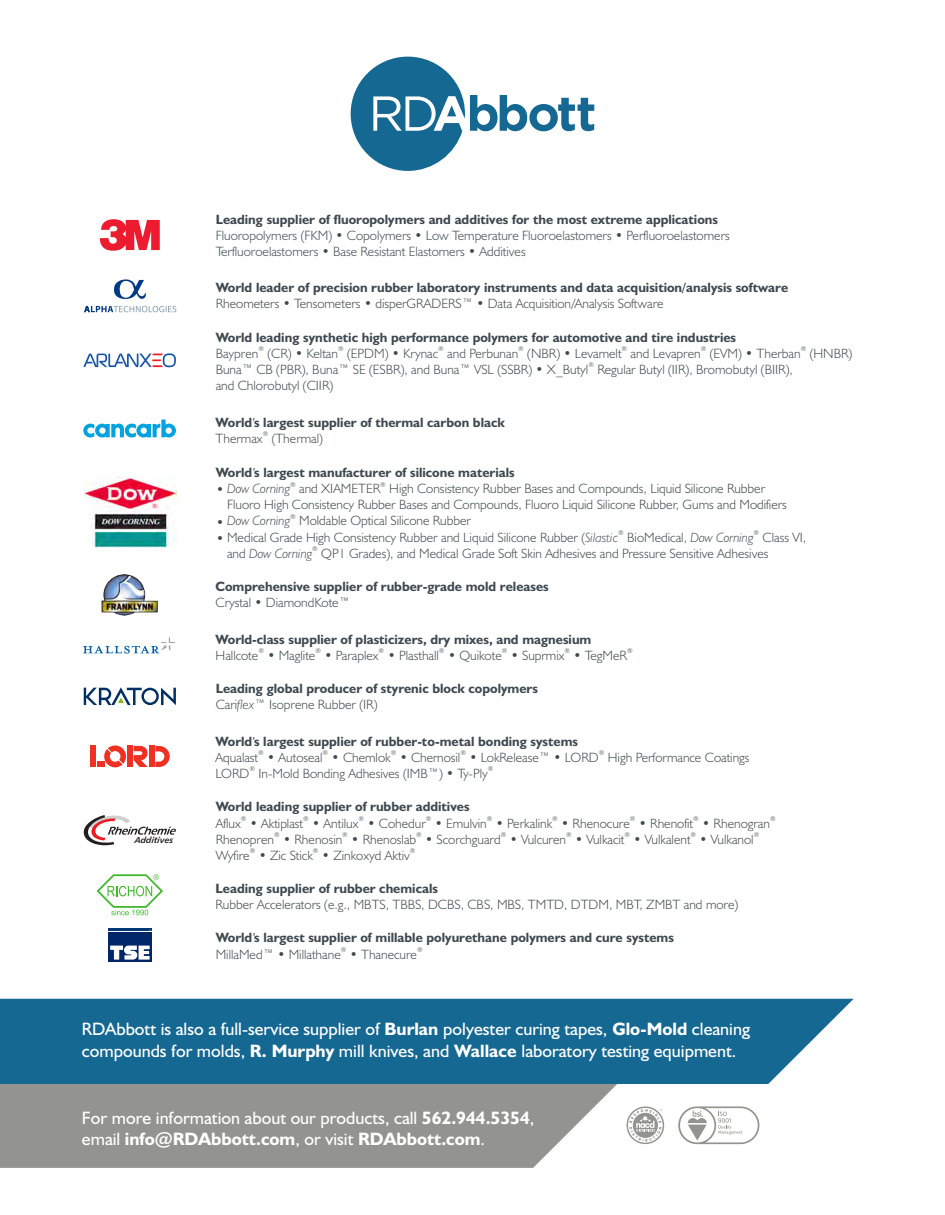
<style>
.page{position:relative;width:945px;height:1215px;background:#fff}
.page>*{position:absolute;margin:0;border:0;box-sizing:border-box;transform-origin:0 0}
.t1{font:18px/21.6px "Humanist 521 BT";color:#fff}
.t2{font:300 13.5px/16px "Humanist 521 BT";color:#3f4950}
.t3{font:700 13.5px/16px "Humanist 521 BT";color:#3f4950}
.t4{font:8.55px "Humanist 777 BT Bold Italic B";color:#231f20}
.t5{font:300 6.75px "Humanist 521 BT";color:#3f4950}
.t6{font:700 1.65px "Arial";color:#fff}
.s1{font-family:"Avant Gar Got Itc TEE Demi Obli";font-weight:400}
.s2{font-style:italic}
.s3{font-weight:300}
.s4{font-weight:300;font-style:italic}
.s5{font-weight:700}
</style>
<div class="page">
<img style="left:84px;top:477px;width:92px;height:71px">
<svg style="left:99px;top:219px;width:61px;height:32px"></svg>
<svg style="left:83px;top:420px;width:93px;height:18px"></svg>
<hr style="left:108px;top:929px;width:43px;height:2px;background:#003876">
<hr style="left:108px;top:932px;width:43px;height:2px;background:#002568">
<hr style="left:108px;top:939px;width:43px;height:4px;background:#002568">
<div style="left:108px;top:944px;width:43px;height:18px;background:linear-gradient(to right,#002568,#002568)"></div>
<hr style="left:108px;top:935px;width:43px;height:4px;background:#002568">
<svg style="left:110px;top:946px;width:40px;height:14px"></svg>
<svg style="left:83px;top:637px;width:93px;height:17px"></svg>
<svg style="left:83px;top:353px;width:93px;height:15px"></svg>
<svg style="left:114px;top:279px;width:32px;height:20px"></svg>
<svg style="left:84px;top:306px;width:92px;height:6px"></svg>
<svg style="left:351px;top:57px;width:243px;height:114px"></svg>
<img style="left:102px;top:574px;width:56px;height:41px">
<svg style="left:84px;top:687px;width:92px;height:18px"></svg>
<svg style="left:83px;top:815px;width:93px;height:31px"></svg>
<svg style="left:97px;top:874px;width:66px;height:41px"></svg>
<svg style="left:104px;top:745px;width:22px;height:22px"></svg>
<div style="left:90px;top:746px;width:6px;height:21px;background:#ee3124"></div>
<div style="left:127px;top:746px;width:6px;height:21px;background:#ee3124"></div>
<div style="left:149px;top:746px;width:5px;height:21px;background:#ee3124"></div>
<svg style="left:134px;top:746px;width:14px;height:21px"></svg>
<div style="left:97px;top:762px;width:8px;height:5px;background:#ee3124"></div>
<svg style="left:155px;top:746px;width:15px;height:21px"></svg>
<svg style="left:0;top:1084px;width:617px;height:84px;background:#9a9b97"></svg>
<div style="left:0;top:999px;width:854px;height:85px;background:#156891"></div>
<svg style="left:678px;top:1106px;width:81px;height:38px"></svg>
<svg style="left:626px;top:1106px;width:39px;height:39px"></svg>
<p class="t3" style="left:216px;top:212px;width:504px">Leading supplier of fluoropolymers and additives for the most extreme applications</p>
<p class="t2" style="left:216px;top:228px;width:516px">Fluoropolymers (FKM) • Copolymers • Low Temperature Fluoroelastomers • Perfluoroelastomers<br>Terfluoroelastomers • Base Resistant Elastomers • Additives</p>
<p class="t3" style="left:216px;top:280px;width:574px">World leader of precision rubber laboratory instruments and data acquisition/analysis software</p>
<p class="t2" style="left:216px;top:296px;width:449px">Rheometers • Tensometers • disperGRADERS™ • Data Acquisition/Analysis Software</p>
<p class="t3" style="left:216px;top:330px;width:522px">World leading synthetic high performance polymers for automotive and tire industries</p>
<p class="t5" style="left:258px;top:346px;width:7px">®</p>
<p class="t5" style="left:338px;top:346px;width:7px">®</p>
<p class="t5" style="left:438px;top:346px;width:7px">®</p>
<p class="t5" style="left:518px;top:346px;width:7px">®</p>
<p class="t5" style="left:622px;top:346px;width:7px">®</p>
<p class="t5" style="left:701px;top:346px;width:7px">®</p>
<p class="t5" style="left:801px;top:346px;width:7px">®</p>
<p class="t2" style="left:216px;top:346px;width:638px">Baypren (CR) • Keltan (EPDM) • Krynac and Perbunan (NBR) • Levamelt and Levapren (EVM) • Therban (HNBR)</p>
<p class="t5" style="left:588px;top:362px;width:7px">®</p>
<p class="t2" style="left:216px;top:362px;width:579px">Buna™ CB (PBR), Buna™ SE (ESBR), and Buna™ VSL (SSBR) • X_Butyl Regular Butyl (IIR), Bromobutyl (BIIR), and Chlorobutyl (CIIR)</p>
<p class="t3" style="left:216px;top:415px;width:291px">World<span class="s1">'</span>s largest supplier of thermal carbon black</p>
<p class="t5" style="left:263px;top:431px;width:7px">®</p>
<p class="t2" style="left:216px;top:431px;width:109px">Thermax (Thermal)</p>
<p class="t3" style="left:216px;top:466px;width:301px">World<span class="s1">'</span>s largest manufacturer of silicone materials</p>
<p class="t5" style="left:290px;top:481px;width:7px">®</p>
<p class="t5" style="left:380px;top:481px;width:7px">®</p>
<p class="t2" style="left:227px;top:482px;width:561px;text-indent:-11px">• <span class="s2">Dow Corning</span> and XIAMETER High Consistency Rubber Bases and Compounds, Liquid Silicone Rubber<br>Fluoro High Consistency Rubber Bases and Compounds, Fluoro Liquid Silicone Rubber, Gums and Modifiers</p>
<p class="t5" style="left:290px;top:514px;width:7px">®</p>
<p class="t2" style="left:216px;top:514px;width:256px">• <span class="s2">Dow Corning</span> Moldable Optical Silicone Rubber</p>
<p class="t5" style="left:618px;top:530px;width:7px">®</p>
<p class="t5" style="left:754px;top:530px;width:7px">®</p>
<p class="t2" style="left:227px;top:530px;width:581px">Medical Grade High Consistency Rubber and Liquid Silicone Rubber (<span class="s2">Silastic</span> BioMedical, <span class="s2">Dow Corning</span> Class VI,</p>
<p class="t5" style="left:312px;top:546px;width:7px">®</p>
<p class="t2" style="left:227px;top:546px;width:543px">and <span class="s2">Dow Corning</span> QP1 Grades), and Medical Grade Soft Skin Adhesives and Pressure Sensitive Adhesives</p>
<p class="t2" style="left:216px;top:531px;width:9px">•</p>
<p class="t3" style="left:216px;top:580px;width:335px">Comprehensive supplier of rubber-grade mold releases</p>
<p class="t2" style="left:216px;top:596px;width:136px">Crystal • DiamondKote™</p>
<p class="t3" style="left:216px;top:632px;width:377px">World-class supplier of plasticizers, dry mixes, and magnesium</p>
<p class="t5" style="left:258px;top:648px;width:7px">®</p>
<p class="t5" style="left:315px;top:648px;width:7px">®</p>
<p class="t5" style="left:379px;top:648px;width:7px">®</p>
<p class="t5" style="left:439px;top:648px;width:7px">®</p>
<p class="t5" style="left:502px;top:648px;width:7px">®</p>
<p class="t5" style="left:565px;top:648px;width:7px">®</p>
<p class="t5" style="left:627px;top:648px;width:7px">®</p>
<p class="t2" style="left:216px;top:648px;width:413px">Hallcote • Maglite • Paraplex • Plasthall • Quikote • Suprmix • TegMeR</p>
<p class="t3" style="left:216px;top:681px;width:324px">Leading global producer of styrenic block copolymers<br><span class="s3">Cari</span><span class="s4">flex</span><span class="s3">™ Isoprene Rubber (IR)</span></p>
<p class="t4" style="left:134px;top:837px;width:40px">Additives</p>
<p class="t6" style="left:150px;top:929px;width:3px">®</p>
<p class="t3" style="left:216px;top:734px;width:364px">World<span class="s1">'</span>s largest supplier of rubber-to-metal bonding systems</p>
<p class="t5" style="left:258px;top:750px;width:7px">®</p>
<p class="t5" style="left:323px;top:750px;width:7px">®</p>
<p class="t5" style="left:391px;top:750px;width:7px">®</p>
<p class="t5" style="left:460px;top:750px;width:7px">®</p>
<p class="t5" style="left:599px;top:750px;width:7px">®</p>
<p class="t2" style="left:216px;top:750px;width:535px">Aqualast • Autoseal • Chemlok • Chemosil • LokRelease™ • LORD High Performance Coatings</p>
<p class="t5" style="left:249px;top:766px;width:7px">®</p>
<p class="t5" style="left:488px;top:766px;width:7px">®</p>
<p class="t2" style="left:216px;top:766px;width:274px">LORD In-Mold Bonding Adhesives (IMB™) • Ty-Ply</p>
<p class="t3" style="left:216px;top:800px;width:255px">World leading supplier of rubber additives</p>
<p class="t5" style="left:241px;top:816px;width:7px">®</p>
<p class="t5" style="left:303px;top:816px;width:7px">®</p>
<p class="t5" style="left:358px;top:816px;width:7px">®</p>
<p class="t5" style="left:426px;top:816px;width:7px">®</p>
<p class="t5" style="left:487px;top:816px;width:7px">®</p>
<p class="t5" style="left:552px;top:816px;width:7px">®</p>
<p class="t5" style="left:630px;top:816px;width:7px">®</p>
<p class="t5" style="left:693px;top:816px;width:7px">®</p>
<p class="t5" style="left:770px;top:816px;width:7px">®</p>
<p class="t2" style="left:216px;top:816px;width:556px">Aflux • Aktiplast • Antilux • Cohedur • Emulvin • Perkalink • Rhenocure • Rhenofit • Rhenogran</p>
<p class="t5" style="left:274px;top:832px;width:7px">®</p>
<p class="t5" style="left:342px;top:832px;width:7px">®</p>
<p class="t5" style="left:416px;top:832px;width:7px">®</p>
<p class="t5" style="left:501px;top:832px;width:7px">®</p>
<p class="t5" style="left:566px;top:832px;width:7px">®</p>
<p class="t5" style="left:625px;top:832px;width:7px">®</p>
<p class="t5" style="left:691px;top:832px;width:7px">®</p>
<p class="t5" style="left:754px;top:832px;width:7px">®</p>
<p class="t2" style="left:216px;top:832px;width:540px">Rhenopren • Rhenosin • Rhenoslab • Scorchguard • Vulcuren • Vulkacit • Vulkalent • Vulkanol</p>
<p class="t5" style="left:250px;top:848px;width:7px">®</p>
<p class="t5" style="left:313px;top:848px;width:7px">®</p>
<p class="t5" style="left:410px;top:848px;width:7px">®</p>
<p class="t2" style="left:216px;top:848px;width:196px">Wyfire • Zic Stick • Zinkoxyd Aktiv</p>
<p class="t3" style="left:216px;top:882px;width:224px">Leading supplier of rubber chemicals</p>
<p class="t2" style="left:216px;top:898px;width:524px">Rubber Accelerators (e.g., MBTS, TBBS, DCBS, CBS, MBS, TMTD, DTDM, MBT, ZMBT and more)</p>
<p class="t3" style="left:216px;top:931px;width:460px">World<span class="s1">'</span>s largest supplier of millable polyurethane polymers and cure systems</p>
<p class="t5" style="left:341px;top:947px;width:7px">®</p>
<p class="t5" style="left:417px;top:947px;width:7px">®</p>
<p class="t2" style="left:216px;top:947px;width:203px">MillaMed™ • Millathane • Thanecure</p>
<h1 class="t1" style="left:82px;top:1020px;width:670px">RDAbbott is also a full-service supplier of <span class="s5">Burlan</span> polyester curing tapes, <span class="s5">Glo-Mold</span> cleaning compounds for molds, <span class="s5">R. Murphy</span> mill knives, and <span class="s5">Wallace</span> laboratory testing equipment.</h1>
<h1 class="t1" style="left:82px;top:1108px;width:454px">For more information about our products, call <span class="s5">562.944.5354</span>, email <span class="s5">info@RDAbbott.com</span>, or visit <span class="s5">RDAbbott.com</span>.</h1>
</div>
